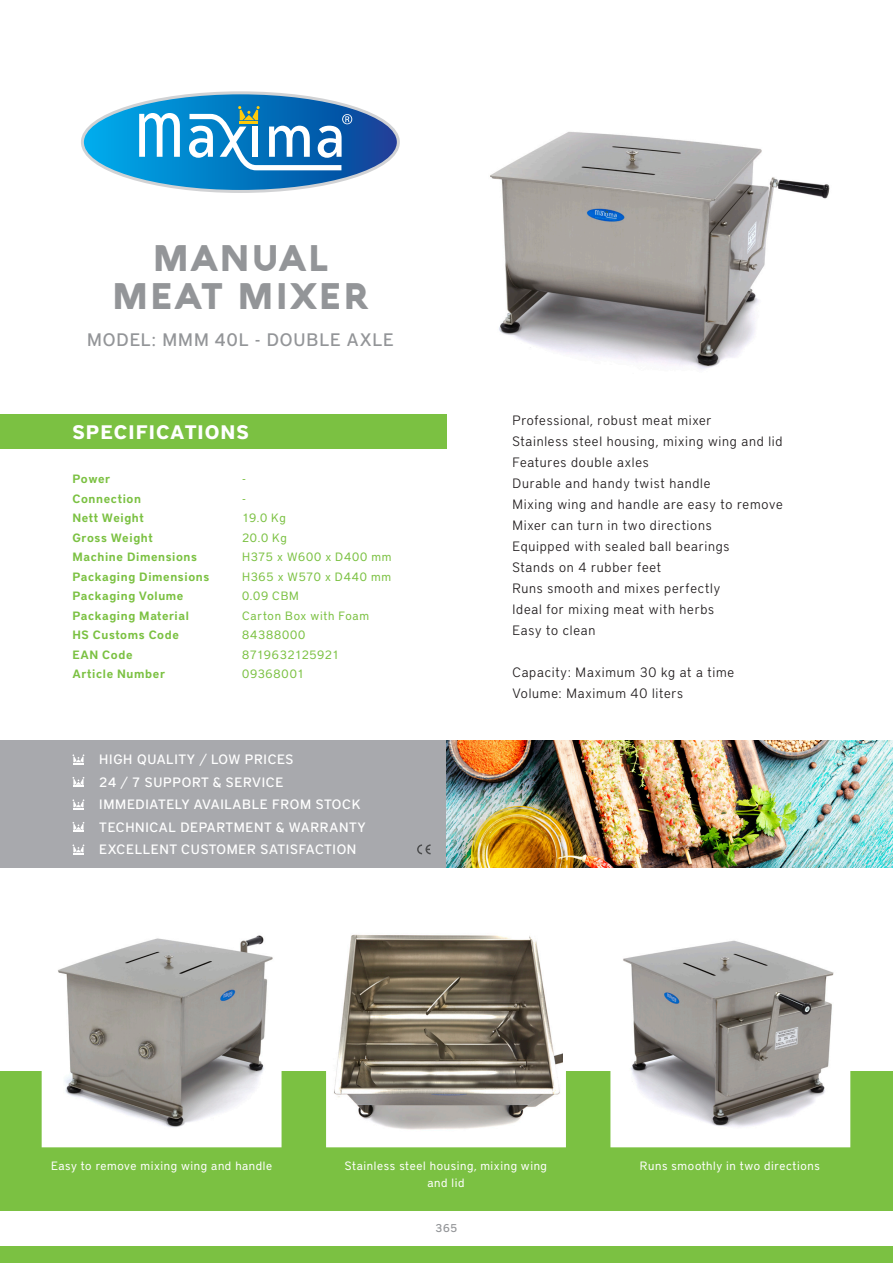
<style>
.page{position:relative;width:893px;height:1263px;background:#fff}
.page>*{position:absolute;margin:0;border:0;box-sizing:border-box;transform-origin:0 0}
.t1{font:900 36px "Aquawax";letter-spacing:.05em;color:#939598}
.t2{font:700 19.5px "District Pro";letter-spacing:.05em;color:#fff}
.t3{font:500 18px "District Pro";letter-spacing:.055em;color:#939598}
.t4{font:300 13.5px "District Pro";letter-spacing:.055em;color:#231f20}
.t5{font:500 13.5px "District Pro";letter-spacing:.05em;color:#fff}
.t6{font:600 12px "District Pro";letter-spacing:.05em;color:#7bc142}
.t7{font:12px "District Pro";letter-spacing:.05em;color:#fff}
.t8{font:12px "District Pro";letter-spacing:.06em;color:#7bc142}
.t9{font:12px "District Pro";letter-spacing:.04em;color:#7bc142}
.t10{font:500 11.25px "District Pro";color:#939598}
</style>
<div class="page">
<div style="left:0;top:1071px;width:893px;height:192px;background:#7bc142"></div>
<div style="left:0;top:1211px;width:893px;height:34px;background:#fff"></div>
<div style="left:0;top:415px;width:446px;height:34px;background:#7bc142"></div>
<svg style="left:82px;top:93px;width:316px;height:99px"></svg>
<div style="left:0;top:740px;width:446px;height:128px;background:#a8a9ad"></div>
<svg style="left:73px;top:754px;width:11px;height:10px"></svg>
<svg style="left:73px;top:777px;width:11px;height:10px"></svg>
<svg style="left:73px;top:799px;width:11px;height:10px"></svg>
<svg style="left:73px;top:844px;width:11px;height:10px"></svg>
<svg style="left:73px;top:822px;width:11px;height:10px"></svg>
<svg style="left:417px;top:844px;width:14px;height:10px"></svg>
<img style="left:446px;top:740px;width:447px;height:128px">
<img style="left:490px;top:131px;width:340px;height:239px">
<svg style="left:41px;top:935px;width:241px;height:213px"></svg>
<svg style="left:610px;top:940px;width:241px;height:208px"></svg>
<svg style="left:326px;top:934px;width:240px;height:214px;background:#a19b90"></svg>
<p class="t1" style="left:153px;top:234px;width:177px">MANUAL</p>
<p class="t1" style="left:112px;top:271px;width:258px">MEAT MIXER</p>
<p class="t3" style="left:87px;top:328px;width:308px">MODEL: MMM 40L - DOUBLE AXLE</p>
<p class="t2" style="left:73px;top:418px;width:178px">SPECIFICATIONS</p>
<p class="t6" style="left:73px;top:471px;width:39px">Power</p>
<p class="t6" style="left:73px;top:490px;width:70px">Connection</p>
<p class="t6" style="left:73px;top:510px;width:73px">Nett Weight</p>
<p class="t6" style="left:73px;top:529px;width:82px">Gross Weight</p>
<p class="t6" style="left:73px;top:549px;width:126px">Machine Dimensions</p>
<p class="t6" style="left:73px;top:568px;width:138px">Packaging Dimensions</p>
<p class="t6" style="left:73px;top:588px;width:112px">Packaging Volume</p>
<p class="t6" style="left:73px;top:607px;width:118px">Packaging Material</p>
<p class="t6" style="left:73px;top:627px;width:108px">HS Customs Code</p>
<p class="t6" style="left:73px;top:646px;width:62px">EAN Code</p>
<p class="t6" style="left:73px;top:666px;width:94px">Article Number</p>
<p class="t8" style="left:242px;top:471px;width:5px">-</p>
<p class="t8" style="left:242px;top:490px;width:5px">-</p>
<p class="t8" style="left:242px;top:510px;width:45px">19.0 Kg</p>
<p class="t8" style="left:242px;top:529px;width:46px">20.0 Kg</p>
<p class="t8" style="left:242px;top:549px;width:151px">H375 x W600 x D400 mm</p>
<p class="t8" style="left:242px;top:568px;width:151px">H365 x W570 x D440 mm</p>
<p class="t8" style="left:242px;top:588px;width:58px">0.09 CBM</p>
<p class="t8" style="left:242px;top:607px;width:129px">Carton Box with Foam</p>
<p class="t8" style="left:242px;top:627px;width:65px">84388000</p>
<p class="t9" style="left:242px;top:646px;width:99px">8719632125921</p>
<p class="t8" style="left:242px;top:666px;width:64px">09368001</p>
<p class="t5" style="left:99px;top:750px;width:196px">HIGH QUALITY / LOW PRICES</p>
<p class="t5" style="left:99px;top:773px;width:186px">24 / 7 SUPPORT &amp; SERVICE</p>
<p class="t5" style="left:99px;top:795px;width:263px">IMMEDIATELY AVAILABLE FROM STOCK</p>
<p class="t5" style="left:99px;top:818px;width:268px">TECHNICAL DEPARTMENT &amp; WARRANTY</p>
<p class="t5" style="left:99px;top:840px;width:259px">EXCELLENT CUSTOMER SATISFACTION</p>
<p class="t4" style="left:512px;top:411px;width:201px">Professional, robust meat mixer</p>
<p class="t4" style="left:512px;top:432px;width:272px">Stainless steel housing, mixing wing and lid</p>
<p class="t4" style="left:512px;top:453px;width:138px">Features double axles</p>
<p class="t4" style="left:512px;top:474px;width:200px">Durable and handy twist handle</p>
<p class="t4" style="left:512px;top:495px;width:272px">Mixing wing and handle are easy to remove</p>
<p class="t4" style="left:512px;top:516px;width:201px">Mixer can turn in two directions</p>
<p class="t4" style="left:512px;top:537px;width:219px">Equipped with sealed ball bearings</p>
<p class="t4" style="left:512px;top:558px;width:150px">Stands on 4 rubber feet</p>
<p class="t4" style="left:512px;top:579px;width:209px">Runs smooth and mixes perfectly</p>
<p class="t4" style="left:512px;top:600px;width:203px">Ideal for mixing meat with herbs</p>
<p class="t4" style="left:512px;top:621px;width:84px">Easy to clean</p>
<p class="t4" style="left:512px;top:663px;width:223px">Capacity: Maximum 30 kg at a time</p>
<p class="t4" style="left:512px;top:684px;width:172px">Volume: Maximum 40 liters</p>
<p class="t7" style="left:51px;top:1157px;width:222px">Easy to remove mixing wing and handle</p>
<p class="t7" style="left:345px;top:1157px;width:204px">Stainless steel housing, mixing wing</p>
<p class="t7" style="left:427px;top:1174px;width:39px">and lid</p>
<p class="t10" style="left:436px;top:1221px;width:23px">365</p>
<p class="t7" style="left:640px;top:1157px;width:181px">Runs smoothly in two directions</p>
</div>
